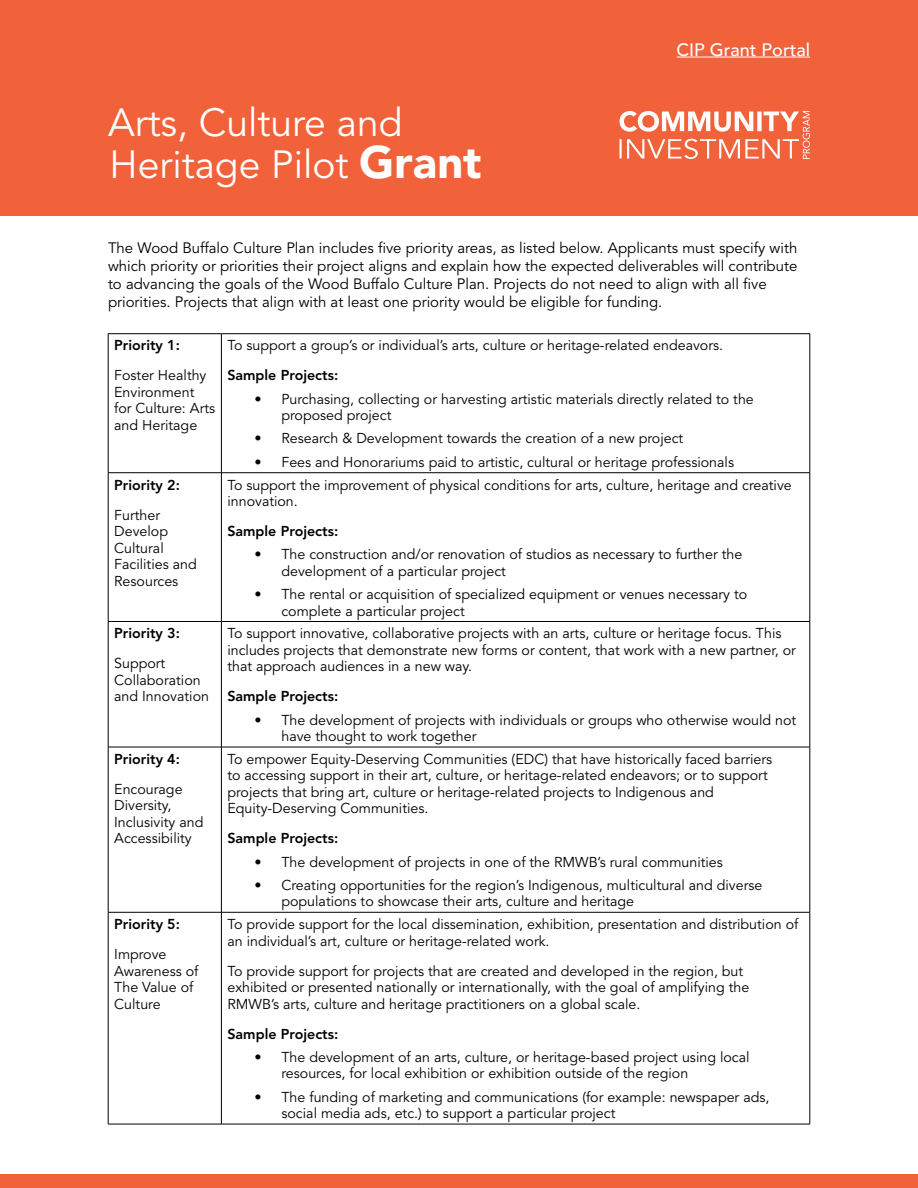
<style>
.page{position:relative;width:918px;height:1188px;background:#fff}
.page>*{position:absolute;margin:0;border:0;box-sizing:border-box;transform-origin:0 0}
.t1{font:39px/41.8px "Avenir LT Std";color:#fff}
.t2{font:500 18px "Avenir";color:#fff}
.t3{font:15px/18px "Avenir LT Std";color:#000}
.t4{font:14.25px/16.5px "Avenir LT Std";color:#000}
.t5{font:800 14.25px "Avenir LT Std";color:#000}
.s1{font-weight:900;font-size:45.15px}
</style>
<div class="page">
<div style="left:0;top:0;width:918px;height:216px;background:#f1623b"></div>
<svg style="left:620px;top:111px;width:190px;height:48px"></svg>
<hr style="left:108px;top:333px;width:113px;height:1px;background:#000">
<hr style="left:108px;top:334px;width:1px;height:139px;background:#000">
<hr style="left:221px;top:333px;width:589px;height:1px;background:#000">
<hr style="left:221px;top:334px;width:1px;height:139px;background:#000">
<hr style="left:810px;top:334px;width:1px;height:139px;background:#000">
<hr style="left:108px;top:472px;width:113px;height:1px;background:#000">
<hr style="left:108px;top:473px;width:1px;height:148px;background:#000">
<hr style="left:221px;top:472px;width:589px;height:1px;background:#000">
<hr style="left:221px;top:473px;width:1px;height:148px;background:#000">
<hr style="left:810px;top:473px;width:1px;height:148px;background:#000">
<hr style="left:108px;top:621px;width:113px;height:1px;background:#000">
<hr style="left:108px;top:622px;width:1px;height:125px;background:#000">
<hr style="left:221px;top:621px;width:589px;height:1px;background:#000">
<hr style="left:221px;top:622px;width:1px;height:125px;background:#000">
<hr style="left:810px;top:622px;width:1px;height:125px;background:#000">
<hr style="left:108px;top:747px;width:113px;height:1px;background:#000">
<hr style="left:108px;top:747px;width:1px;height:165px;background:#000">
<hr style="left:221px;top:747px;width:589px;height:1px;background:#000">
<hr style="left:221px;top:747px;width:1px;height:165px;background:#000">
<hr style="left:810px;top:747px;width:1px;height:165px;background:#000">
<hr style="left:108px;top:912px;width:113px;height:1px;background:#000">
<hr style="left:108px;top:912px;width:1px;height:212px;background:#000">
<hr style="left:221px;top:912px;width:589px;height:1px;background:#000">
<hr style="left:221px;top:912px;width:1px;height:212px;background:#000">
<hr style="left:810px;top:912px;width:1px;height:212px;background:#000">
<hr style="left:108px;top:1124px;width:113px;height:1px;background:#000">
<hr style="left:221px;top:1124px;width:589px;height:1px;background:#000">
<hr style="left:677px;top:57px;width:133px;height:1px;background:#fff">
<div style="left:0;top:1174px;width:918px;height:14px;background:#f1623b"></div>
<h1 class="t1" style="left:108px;top:103px;width:375px">Arts, Culture and<br>Heritage Pilot <span class="s1">Grant</span></h1>
<p class="t2" style="left:677px;top:34px;width:135px">CIP Grant Portal</p>
<p class="t3" style="left:108px;top:240px;width:691px">The Wood Buffalo Culture Plan includes five priority areas, as listed below. Applicants must specify with which priority or priorities their project aligns and explain how the expected deliverables will contribute to advancing the goals of the Wood Buffalo Culture Plan. Projects do not need to align with all five priorities. Projects that align with at least one priority would be eligible for funding.</p>
<p class="t5" style="left:114px;top:337px;width:67px">Priority 1:</p>
<p class="t4" style="left:114px;top:368px;width:103px">Foster Healthy<br>Environment for Culture: Arts and Heritage</p>
<p class="t4" style="left:227px;top:338px;width:497px">To support a group’s or individual’s arts, culture or heritage-related endeavors.</p>
<p class="t5" style="left:227px;top:367px;width:112px">Sample Projects:</p>
<p class="t4" style="left:281px;top:391px;width:474px;text-indent:-27px">• Purchasing, collecting or harvesting artistic materials directly related to the proposed project</p>
<p class="t4" style="left:254px;top:431px;width:430px">• Research &amp; Development towards the creation of a new project</p>
<p class="t4" style="left:254px;top:454px;width:481px">• Fees and Honorariums paid to artistic, cultural or heritage professionals</p>
<p class="t5" style="left:114px;top:476px;width:67px">Priority 2:</p>
<p class="t4" style="left:114px;top:507px;width:84px">Further<br>Develop<br>Cultural<br>Facilities and<br>Resources</p>
<p class="t5" style="left:114px;top:625px;width:67px">Priority 3:</p>
<p class="t4" style="left:114px;top:656px;width:96px">Support<br>Collaboration and Innovation</p>
<p class="t5" style="left:114px;top:750px;width:67px">Priority 4:</p>
<p class="t4" style="left:114px;top:781px;width:91px">Encourage<br>Diversity,<br>Inclusivity and<br>Accessibility</p>
<p class="t5" style="left:114px;top:916px;width:67px">Priority 5:</p>
<p class="t4" style="left:114px;top:946px;width:86px">Improve<br>Awareness of<br>The Value of<br>Culture</p>
<p class="t4" style="left:227px;top:477px;width:566px">To support the improvement of physical conditions for arts, culture, heritage and creative innovation.</p>
<p class="t5" style="left:227px;top:523px;width:112px">Sample Projects:</p>
<p class="t4" style="left:281px;top:547px;width:462px;text-indent:-27px">• The construction and/or renovation of studios as necessary to further the development of a particular project</p>
<p class="t4" style="left:281px;top:586px;width:467px;text-indent:-27px">• The rental or acquisition of specialized equipment or venues necessary to complete a particular project</p>
<p class="t4" style="left:227px;top:626px;width:570px">To support innovative, collaborative projects with an arts, culture or heritage focus. This includes projects that demonstrate new forms or content, that work with a new partner, or that approach audiences in a new way.</p>
<p class="t5" style="left:227px;top:688px;width:112px">Sample Projects:</p>
<p class="t4" style="left:281px;top:712px;width:516px;text-indent:-27px">• The development of projects with individuals or groups who otherwise would not have thought to work together</p>
<p class="t4" style="left:227px;top:751px;width:546px">To empower Equity-Deserving Communities (EDC) that have historically faced barriers to accessing support in their art, culture, or heritage-related endeavors; or to support projects that bring art, culture or heritage-related projects to Indigenous and Equity-Deserving Communities.</p>
<p class="t5" style="left:227px;top:830px;width:112px">Sample Projects:</p>
<p class="t4" style="left:254px;top:854px;width:470px">• The development of projects in one of the RMWB’s rural communities</p>
<p class="t4" style="left:281px;top:877px;width:483px;text-indent:-27px">• Creating opportunities for the region’s Indigenous, multicultural and diverse populations to showcase their arts, culture and heritage</p>
<p class="t4" style="left:227px;top:916px;width:572px">To provide support for the local dissemination, exhibition, presentation and distribution of an individual’s art, culture or heritage-related work.</p>
<p class="t4" style="left:227px;top:963px;width:523px">To provide support for projects that are created and developed in the region, but exhibited or presented nationally or internationally, with the goal of amplifying the<br>RMWB’s arts, culture and heritage practitioners on a global scale.</p>
<p class="t5" style="left:227px;top:1025px;width:112px">Sample Projects:</p>
<p class="t4" style="left:281px;top:1049px;width:470px;text-indent:-27px">• The development of an arts, culture, or heritage-based project using local resources, for local exhibition or exhibition outside of the region</p>
<p class="t4" style="left:281px;top:1089px;width:490px;text-indent:-27px">• The funding of marketing and communications (for example: newspaper ads, social media ads, etc.) to support a particular project</p>
</div>
